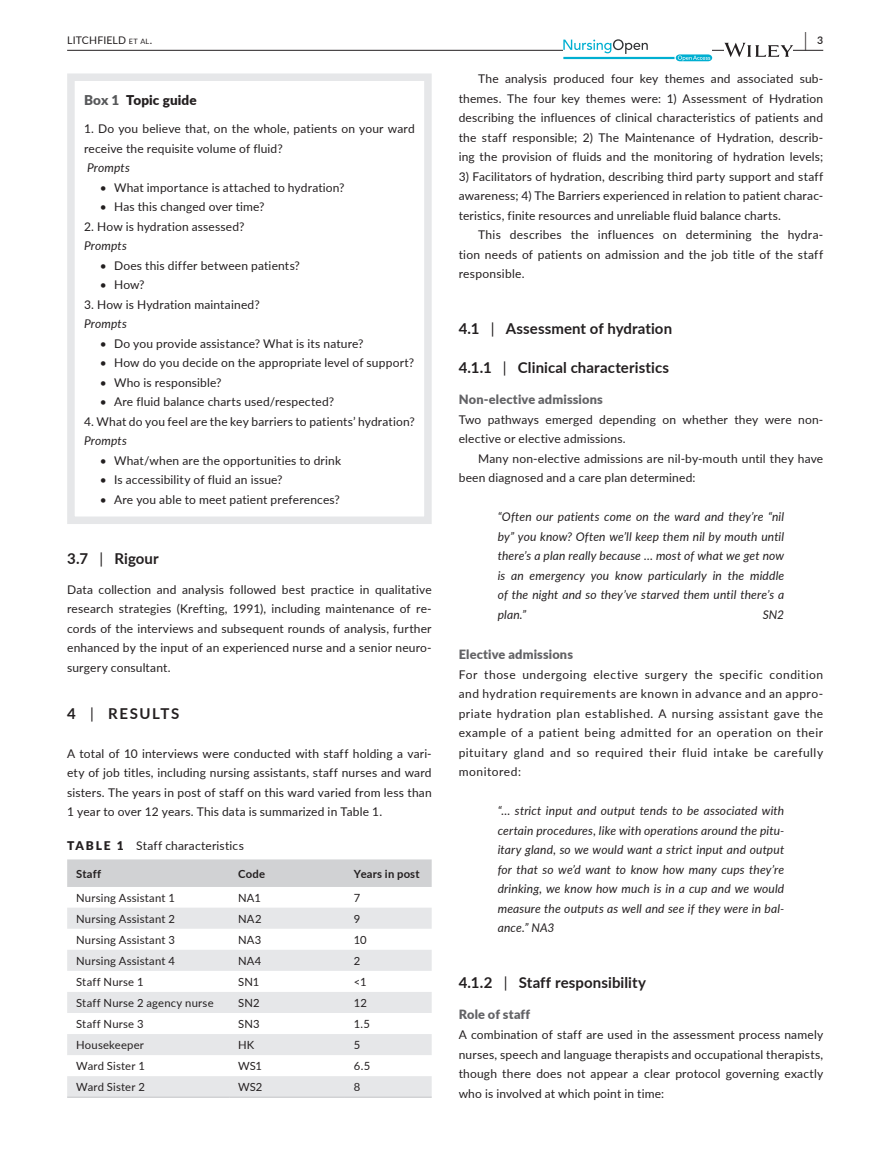
<style>
.page{position:relative;width:893px;height:1174px;background:#fff}
.page>*{position:absolute;margin:0;border:0;box-sizing:border-box;transform-origin:0 0}
.t1{font:600 19.5px "Lato";color:#231f20;scale:.48 1}
.t2{font:700 15px "Lato";letter-spacing:.005em;color:#231f20}
.t3{font:700 15px "Lato";letter-spacing:.105em;color:#231f20}
.t4{font:900 13.5px "Lato";letter-spacing:.01em;color:#231f20}
.t5{font:900 12.75px "Lato";letter-spacing:.015em;color:#636366}
.t6{font:12px/19.5px "Lato";letter-spacing:.015em;color:#231f20;text-align:justify}
.t7{font:italic 12px/19.5px "Lato";letter-spacing:.015em;color:#231f20;text-align:justify}
.t8{font:11.25px "Lato";letter-spacing:.015em;color:#231f20}
.t9{font:700 11.25px "Lato";letter-spacing:.02em;color:#231f20}
.t10{font:10.5px "Lato";letter-spacing:.015em;color:#231f20}
.t11{font:600 10.5px "Lato";color:#231f20}
.s1{font-size:7.35px}
.s2{color:#57585a}
.s3{font-weight:400}
.s4{font-weight:900}
</style>
<div class="page">
<hr style="left:67px;top:50px;width:756px;height:1px;background:#231f20">
<svg style="left:563px;top:39px;width:149px;height:22px"></svg>
<svg style="left:724px;top:43px;width:69px;height:14px"></svg>
<div style="left:67px;top:859px;width:365px;height:28px;background:#d1d2d4"></div>
<svg style="left:67px;top:908px;width:365px;height:188px;fill:#e6e7e9"></svg>
<hr style="left:67px;top:1096px;width:162px;height:2px;background:#d1d2d4">
<hr style="left:229px;top:1096px;width:116px;height:2px;background:#d1d2d4">
<hr style="left:345px;top:1096px;width:87px;height:2px;background:#d1d2d4">
<div style="left:67px;top:73px;width:365px;height:451px;border:8px solid #e6e7e9"></div>
<h1 class="t1" style="left:804px;top:26px;width:7px">|</h1>
<p class="t10" style="left:67px;top:33px;width:87px">LITCHFIELD <span class="s1">et al</span>.</p>
<p class="t11" style="left:817px;top:33px;width:8px">3</p>
<p class="t4" style="left:84px;top:89px;width:114px"><span class="s2">Box 1</span> Topic guide</p>
<p class="t6" style="left:84px;top:118px;width:332px">1. Do you believe that, on the whole, patients on your ward receive the requisite volume of fluid?</p>
<p class="t7" style="left:87px;top:157px;width:44px">Prompts</p>
<p class="t6" style="left:100px;top:177px;width:246px">• What importance is attached to hydration?</p>
<p class="t6" style="left:100px;top:196px;width:166px">• Has this changed over time?</p>
<p class="t6" style="left:84px;top:216px;width:162px">2. How is hydration assessed?</p>
<p class="t7" style="left:84px;top:235px;width:44px">Prompts</p>
<p class="t6" style="left:100px;top:255px;width:202px">• Does this differ between patients?</p>
<p class="t6" style="left:100px;top:274px;width:46px">• How?</p>
<p class="t6" style="left:84px;top:294px;width:177px">3. How is Hydration maintained?</p>
<p class="t7" style="left:84px;top:313px;width:44px">Prompts</p>
<p class="t6" style="left:100px;top:333px;width:265px">• Do you provide assistance? What is its nature?</p>
<p class="t6" style="left:100px;top:352px;width:316px">• How do you decide on the appropriate level of support?</p>
<p class="t6" style="left:100px;top:372px;width:123px">• Who is responsible?</p>
<p class="t6" style="left:100px;top:391px;width:236px">• Are fluid balance charts used/respected?</p>
<p class="t6" style="left:84px;top:411px;width:332px">4. What do you feel are the key barriers to patients’ hydration?</p>
<p class="t7" style="left:84px;top:430px;width:44px">Prompts</p>
<p class="t6" style="left:100px;top:450px;width:243px">• What/when are the opportunities to drink</p>
<p class="t6" style="left:100px;top:469px;width:184px">• Is accessibility of fluid an issue?</p>
<p class="t6" style="left:100px;top:489px;width:242px">• Are you able to meet patient preferences?</p>
<p class="t2" style="left:67px;top:548px;width:93px">3.7 <span class="s3">|</span> Rigour</p>
<p class="t6" style="left:67px;top:579px;width:366px">Data collection and analysis followed best practice in qualitative research strategies (Krefting, 1991), including maintenance of re&shy;cords of the interviews and subsequent rounds of analysis, further enhanced by the input of an experienced nurse and a senior neuro&shy;surgery consultant.</p>
<p class="t3" style="left:67px;top:702px;width:114px">4 <span class="s3">|</span> RESULTS</p>
<p class="t6" style="left:67px;top:743px;width:366px">A total of 10 interviews were conducted with staff holding a vari&shy;ety of job titles, including nursing assistants, staff nurses and ward sisters. The years in post of staff on this ward varied from less than 1 year to over 12 years. This data is summarized in Table 1.</p>
<p class="t6" style="left:67px;top:835px;width:178px"><span class="s4">TABLE 1</span> Staff characteristics</p>
<p class="t9" style="left:76px;top:865px;width:26px">Staff</p>
<p class="t9" style="left:238px;top:865px;width:28px">Code</p>
<p class="t9" style="left:354px;top:865px;width:67px">Years in post</p>
<p class="t8" style="left:76px;top:889px;width:100px">Nursing Assistant 1</p>
<p class="t8" style="left:238px;top:889px;width:25px">NA1</p>
<p class="t8" style="left:354px;top:889px;width:8px">7</p>
<p class="t8" style="left:76px;top:910px;width:100px">Nursing Assistant 2</p>
<p class="t8" style="left:238px;top:910px;width:25px">NA2</p>
<p class="t8" style="left:354px;top:910px;width:8px">9</p>
<p class="t8" style="left:76px;top:931px;width:100px">Nursing Assistant 3</p>
<p class="t8" style="left:238px;top:931px;width:25px">NA3</p>
<p class="t8" style="left:354px;top:931px;width:14px">10</p>
<p class="t8" style="left:76px;top:952px;width:100px">Nursing Assistant 4</p>
<p class="t8" style="left:238px;top:952px;width:25px">NA4</p>
<p class="t8" style="left:354px;top:952px;width:8px">2</p>
<p class="t8" style="left:76px;top:973px;width:69px">Staff Nurse 1</p>
<p class="t8" style="left:238px;top:973px;width:23px">SN1</p>
<p class="t8" style="left:354px;top:973px;width:14px">&lt;1</p>
<p class="t8" style="left:76px;top:994px;width:139px">Staff Nurse 2 agency nurse</p>
<p class="t8" style="left:238px;top:994px;width:23px">SN2</p>
<p class="t8" style="left:354px;top:994px;width:15px">12</p>
<p class="t8" style="left:76px;top:1016px;width:69px">Staff Nurse 3</p>
<p class="t8" style="left:238px;top:1016px;width:23px">SN3</p>
<p class="t8" style="left:354px;top:1016px;width:18px">1.5</p>
<p class="t8" style="left:76px;top:1037px;width:69px">Housekeeper</p>
<p class="t8" style="left:238px;top:1037px;width:18px">HK</p>
<p class="t8" style="left:354px;top:1037px;width:8px">5</p>
<p class="t8" style="left:76px;top:1058px;width:70px">Ward Sister 1</p>
<p class="t8" style="left:238px;top:1058px;width:25px">WS1</p>
<p class="t8" style="left:354px;top:1058px;width:18px">6.5</p>
<p class="t8" style="left:76px;top:1079px;width:70px">Ward Sister 2</p>
<p class="t8" style="left:238px;top:1079px;width:26px">WS2</p>
<p class="t8" style="left:354px;top:1079px;width:8px">8</p>
<p class="t6" style="left:459px;top:68px;width:366px;text-indent:20px">The analysis produced four key themes and associated sub&shy;themes. The four key themes were: 1) Assessment of Hydration describing the influences of clinical characteristics of patients and the staff responsible; 2) The Maintenance of Hydration, describ&shy;ing the provision of fluids and the monitoring of hydration levels;</p>
<p class="t6" style="left:459px;top:166px;width:366px">3) Facilitators of hydration, describing third party support and staff awareness; 4) The Barriers experienced in relation to patient charac&shy;teristics, finite resources and unreliable fluid balance charts.</p>
<p class="t6" style="left:459px;top:224px;width:366px;text-indent:20px">This describes the influences on determining the hydra&shy;tion needs of patients on admission and the job title of the staff responsible.</p>
<p class="t2" style="left:459px;top:317px;width:215px">4.1 <span class="s3">|</span> Assessment of hydration</p>
<p class="t2" style="left:459px;top:356px;width:212px">4.1.1 <span class="s3">|</span> Clinical characteristics</p>
<p class="t5" style="left:459px;top:390px;width:146px">Non-elective admissions</p>
<p class="t6" style="left:459px;top:409px;width:366px">Two pathways emerged depending on whether they were non&shy;elective or elective admissions.</p>
<p class="t6" style="left:459px;top:448px;width:366px;text-indent:19px">Many non-elective admissions are nil-by-mouth until they have been diagnosed and a care plan determined:</p>
<p class="t7" style="left:498px;top:506px;width:288px">“Often our patients come on the ward and they’re “nil by” you know? Often we’ll keep them nil by mouth until there’s a plan really because … most of what we get now is an emergency you know particularly in the middle of the night and so they’ve starved them until there’s a plan.”</p>
<p class="t7" style="left:763px;top:604px;width:23px">SN2</p>
<p class="t5" style="left:459px;top:645px;width:116px">Elective admissions</p>
<p class="t6" style="left:459px;top:664px;width:366px">For those undergoing elective surgery the specific condition and hydration requirements are known in advance and an appro&shy;priate hydration plan established. A nursing assistant gave the example of a patient being admitted for an operation on their pituitary gland and so required their fluid intake be carefully monitored:</p>
<p class="t7" style="left:498px;top:800px;width:288px">“… strict input and output tends to be associated with certain procedures, like with operations around the pitu&shy;itary gland, so we would want a strict input and output for that so we’d want to know how many cups they’re drinking, we know how much is in a cup and we would measure the outputs as well and see if they were in bal&shy;ance.” NA3</p>
<p class="t2" style="left:459px;top:971px;width:189px">4.1.2 <span class="s3">|</span> Staff responsibility</p>
<p class="t5" style="left:459px;top:1005px;width:73px">Role of staff</p>
<p class="t6" style="left:459px;top:1024px;width:366px">A combination of staff are used in the assessment process namely nurses, speech and language therapists and occupational therapists, though there does not appear a clear protocol governing exactly who is involved at which point in time:</p>
</div>
